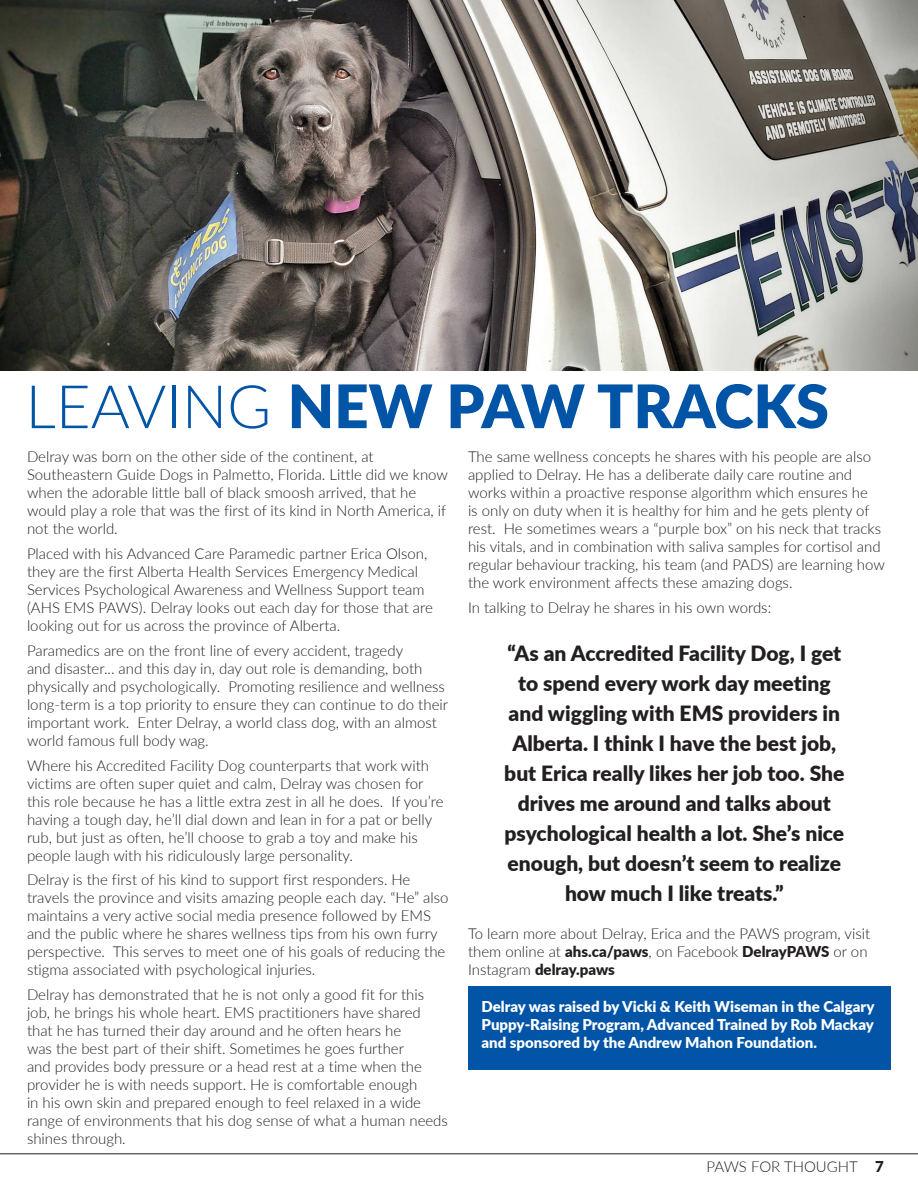
<style>
.page{position:relative;width:918px;height:1188px;background:#fff}
.page>*{position:absolute;margin:0;border:0;box-sizing:border-box;transform-origin:0 0}
.t1{font:900 60px "Lato";color:#0154a6}
.t2{font:900 21px/30px "Lato";color:#231f20;text-align:center}
.t3{font:300 15px/18px "Lato";color:#231f20}
.t4{font:900 15px/18px "Lato";color:#fff;text-align:justify}
.s1{font-weight:300}
.s2{font-weight:900}
</style>
<div class="page">
<hr style="left:0;top:1153px;width:918px;height:1px;background:#231f20">
<img style="left:0;top:0;width:918px;height:370px">
<div style="left:468px;top:986px;width:423px;height:84px;background:#0154a6"></div>
<p class="t1" style="left:26px;top:361px;width:805px"><span class="s1">LEAVING</span> NEW PAW TRACKS</p>
<p class="t3" style="left:27px;top:448px;width:423px">Delray was born on the other side of the continent, at Southeastern Guide Dogs in Palmetto, Florida. Little did we know when the adorable little ball of black smoosh arrived, that he would play a role that was the first of its kind in North America, if not the world.</p>
<p class="t3" style="left:27px;top:544px;width:407px">Placed with his Advanced Care Paramedic partner Erica Olson, they are the first Alberta Health Services Emergency Medical Services Psychological Awareness and Wellness Support team (AHS EMS PAWS). Delray looks out each day for those that are looking out for us across the province of Alberta.</p>
<p class="t3" style="left:27px;top:641px;width:423px">Paramedics are on the front line of every accident, tragedy<br>and disaster... and this day in, day out role is demanding, both physically and psychologically. Promoting resilience and wellness long-term is a top priority to ensure they can continue to do their important work. Enter Delray, a world class dog, with an almost world famous full body wag.</p>
<p class="t3" style="left:27px;top:756px;width:418px">Where his Accredited Facility Dog counterparts that work with victims are often super quiet and calm, Delray was chosen for this role because he has a little extra zest in all he does. If you’re having a tough day, he’ll dial down and lean in for a pat or belly rub, but just as often, he’ll choose to grab a toy and make his people laugh with his ridiculously large personality.</p>
<p class="t3" style="left:27px;top:871px;width:423px">Delray is the first of his kind to support first responders. He travels the province and visits amazing people each day. “He” also maintains a very active social media presence followed by EMS and the public where he shares wellness tips from his own furry perspective. This serves to meet one of his goals of reducing the stigma associated with psychological injuries.</p>
<p class="t3" style="left:27px;top:985px;width:422px">Delray has demonstrated that he is not only a good fit for this job, he brings his whole heart. EMS practitioners have shared that he has turned their day around and he often hears he<br>was the best part of their shift. Sometimes he goes further<br>and provides body pressure or a head rest at a time when the provider he is with needs support. He is comfortable enough<br>in his own skin and prepared enough to feel relaxed in a wide range of environments that his dog sense of what a human needs shines through.</p>
<p class="t3" style="left:468px;top:448px;width:418px">The same wellness concepts he shares with his people are also applied to Delray. He has a deliberate daily care routine and works within a proactive response algorithm which ensures he<br>is only on duty when it is healthy for him and he gets plenty of rest. He sometimes wears a “purple box” on his neck that tracks his vitals, and in combination with saliva samples for cortisol and regular behaviour tracking, his team (and PADS) are learning how the work environment affects these amazing dogs.</p>
<p class="t3" style="left:468px;top:598px;width:305px">In talking to Delray he shares in his own words:</p>
<p class="t2" style="left:504px;top:637px;width:342px">“As an Accredited Facility Dog, I get to spend every work day meeting and wiggling with EMS providers in Alberta. I think I have the best job, but Erica really likes her job too. She drives me around and talks about psychological health a lot. She’s nice enough, but doesn’t seem to realize how much I like treats.”</p>
<p class="t3" style="left:468px;top:925px;width:404px">To learn more about Delray, Erica and the PAWS program, visit them online at <span class="s2">ahs.ca/paws</span>, on Facebook <span class="s2">DelrayPAWS</span> or on<br>Instagram <span class="s2">delray.paws</span></p>
<p class="t4" style="left:482px;top:997px;width:394px">Delray was raised by Vicki &amp; Keith Wiseman in the Calgary Puppy-Raising Program, Advanced Trained by Rob Mackay and sponsored by the Andrew Mahon Foundation.</p>
<p class="t3" style="left:707px;top:1157px;width:179px">PAWS FOR THOUGHT <span class="s2">7</span></p>
</div>
